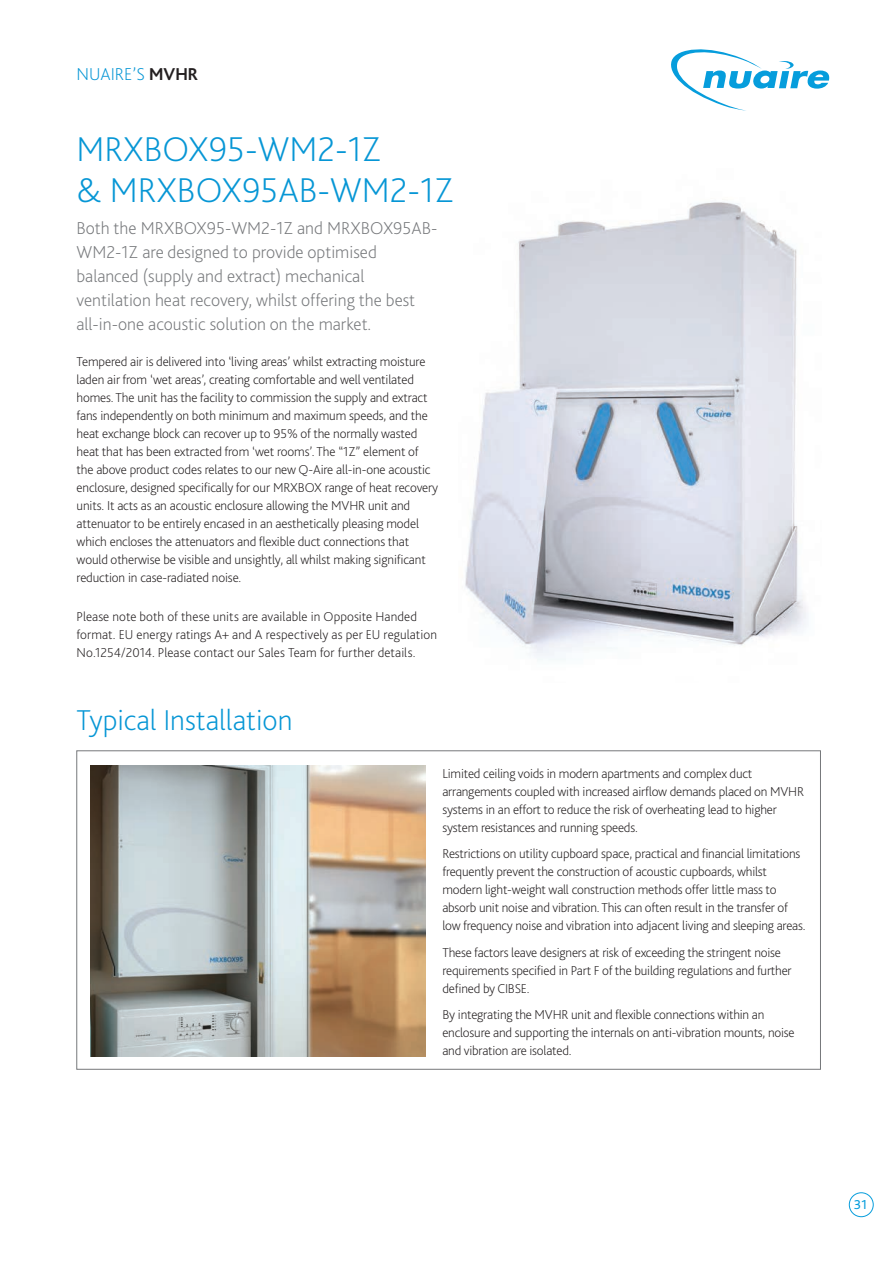
<style>
.page{position:relative;width:893px;height:1263px;background:#fff}
.page>*{position:absolute;margin:0;border:0;box-sizing:border-box;transform-origin:0 0}
.t1{font:200 36px/40.5px "Bliss 2";color:#0696d5}
.t2{font:200 30px "Bliss 2";color:#0696d5}
.t3{font:200 18px/24px "Bliss 2";color:#76787b}
.t4{font:200 18px "Bliss 2";color:#0696d5}
.t5{font:200 13.5px/18px "Bliss 2";letter-spacing:-.015em;color:#231f20}
.t6{font:200 13.5px/18px "Bliss 2";letter-spacing:.005em;color:#231f20}
.t7{font:13.5px "Bliss";color:#069ddc}
.s1{font-family:"Bliss";font-weight:700;color:#231f20}
</style>
<div class="page">
<div style="left:849px;top:1192px;width:24px;height:25px;border:1px solid #069ddc;border-radius:50%"></div>
<svg style="left:671px;top:49px;width:159px;height:62px"></svg>
<img style="left:465px;top:202px;width:342px;height:458px">
<img style="left:90px;top:765px;width:335px;height:291px">
<h3 class="t4" style="left:77px;top:63px;width:123px">NUAIRE’S <span class="s1">MVHR</span></h3>
<h1 class="t1" style="left:77px;top:128px;width:379px">MRXBOX95-WM2-1Z<br>&amp; MRXBOX95AB-WM2-1Z</h1>
<h3 class="t3" style="left:77px;top:215px;width:362px">Both the MRXBOX95-WM2-1Z and MRXBOX95AB-WM2-1Z are designed to provide optimised balanced (supply and extract) mechanical ventilation heat recovery, whilst offering the best all-in-one acoustic solution on the market.</h3>
<p class="t5" style="left:77px;top:352px;width:363px">Tempered air is delivered into ‘living areas’ whilst extracting moisture laden air from ‘wet areas’, creating comfortable and well ventilated homes. The unit has the facility to commission the supply and extract fans independently on both minimum and maximum speeds, and the heat exchange block can recover up to 95% of the normally wasted heat that has been extracted from ‘wet rooms’. The “1Z” element of the above product codes relates to our new Q-Aire all-in-one acoustic enclosure, designed specifically for our MRXBOX range of heat recovery units. It acts as an acoustic enclosure allowing the MVHR unit and attenuator to be entirely encased in an aesthetically pleasing model which encloses the attenuators and flexible duct connections that would otherwise be visible and unsightly, all whilst making significant reduction in case-radiated noise.</p>
<p class="t6" style="left:77px;top:608px;width:362px">Please note both of these units are available in Opposite Handed format. EU energy ratings A+ and A respectively as per EU regulation<br>No.1254/2014. Please contact our Sales Team for further details.</p>
<h2 class="t2" style="left:77px;top:701px;width:217px">Typical Installation</h2>
<p class="t5" style="left:442px;top:764px;width:363px">Limited ceiling voids in modern apartments and complex duct arrangements coupled with increased airflow demands placed on MVHR systems in an effort to reduce the risk of overheating lead to higher system resistances and running speeds.</p>
<p class="t5" style="left:442px;top:844px;width:365px">Restrictions on utility cupboard space, practical and financial limitations frequently prevent the construction of acoustic cupboards, whilst modern light-weight wall construction methods offer little mass to absorb unit noise and vibration. This can often result in the transfer of low frequency noise and vibration into adjacent living and sleeping areas.</p>
<p class="t5" style="left:442px;top:943px;width:351px">These factors leave designers at risk of exceeding the stringent noise requirements specified in Part F of the building regulations and further defined by CIBSE.</p>
<p class="t5" style="left:442px;top:1005px;width:354px">By integrating the MVHR unit and flexible connections within an enclosure and supporting the internals on anti-vibration mounts, noise and vibration are isolated.</p>
<p class="t7" style="left:854px;top:1197px;width:16px">31</p>
</div>
